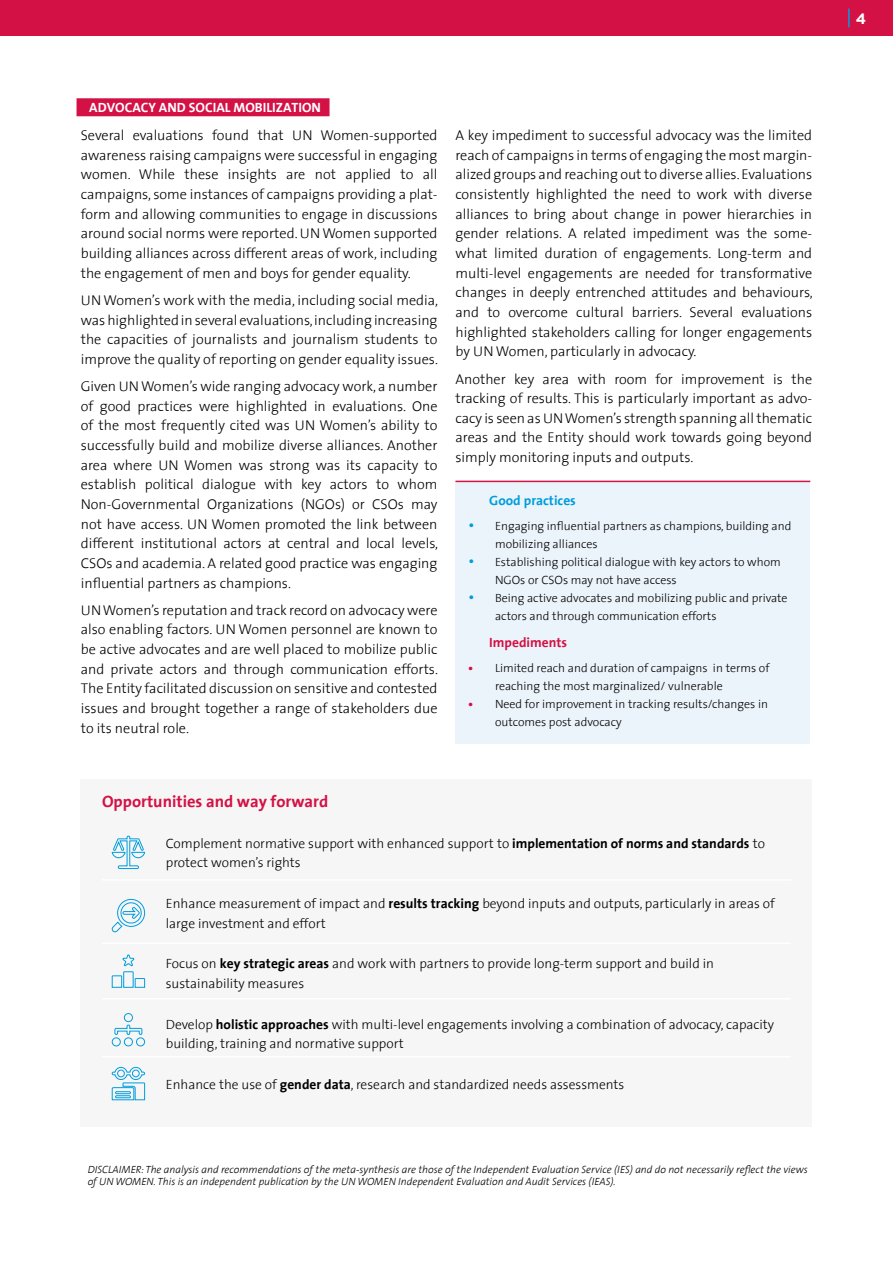
<style>
.page{position:relative;width:893px;height:1263px;background:#fff}
.page>*{position:absolute;margin:0;border:0;box-sizing:border-box;transform-origin:0 0}
.t1{font:700 16.5px "The Sans";color:#d31145}
.t2{font:700 15px "Gotham";color:#fff}
.t3{font:300 14.25px/19.6px "The Sans";color:#000;text-align:justify}
.t4{font:300 13.5px/19.5px "The Sans";color:#000}
.t5{font:700 13.5px "The Sans";color:#fff}
.t6{font:700 13.5px "The Sans";color:#009ddc}
.t7{font:700 13.5px "The Sans";color:#d31145}
.t8{font:300 12px/18px "The Sans";color:#000}
.t9{font:italic 300 10.5px/12px "The Sans";color:#000}
.s1{font-family:"Gotham";font-weight:500;font-size:13.5px;color:#009ddc}
.s2{font-weight:700;color:#d31145}
.s3{font-weight:700}
</style>
<div class="page">
<div style="left:0;top:0;width:893px;height:36px;background:#d31145"></div>
<svg style="left:848px;top:9px;width:2px;height:18px"></svg>
<div style="left:77px;top:98px;width:253px;height:18px;background:#d31145"></div>
<div style="left:455px;top:481px;width:355px;height:263px;background:#ecf4fb"></div>
<hr style="left:455px;top:481px;width:355px;height:1px;background:#d31145">
<div style="left:81px;top:779px;width:731px;height:348px;background:#f6f6f6"></div>
<svg style="left:112px;top:835px;width:33px;height:34px"></svg>
<svg style="left:112px;top:954px;width:33px;height:34px"></svg>
<svg style="left:111px;top:899px;width:34px;height:34px"></svg>
<svg style="left:114px;top:1024px;width:29px;height:11px"></svg>
<div style="left:112px;top:1037px;width:9px;height:9px;border:1px solid #009ddc;border-radius:50%"></div>
<div style="left:136px;top:1037px;width:9px;height:9px;border:1px solid #009ddc;border-radius:50%"></div>
<div style="left:124px;top:1037px;width:9px;height:9px;border:1px solid #009ddc;border-radius:50%"></div>
<div style="left:124px;top:1013px;width:9px;height:9px;border:1px solid #009ddc;border-radius:50%"></div>
<svg style="left:112px;top:1067px;width:33px;height:33px"></svg>
<hr style="left:102px;top:879px;width:689px;height:2px;background:#fff">
<hr style="left:102px;top:942px;width:689px;height:2px;background:#fff">
<hr style="left:102px;top:998px;width:689px;height:1px;background:#fff">
<hr style="left:102px;top:1056px;width:689px;height:1px;background:#fff">
<p class="t5" style="left:89px;top:96px;width:233px">ADVOCACY AND SOCIAL MOBILIZATION</p>
<p class="t3" style="left:81px;top:125px;width:358px">Several evaluations found that UN Women-supported awareness raising campaigns were successful in engaging women. While these insights are not applied to all campaigns, some instances of campaigns providing a plat&shy;form and allowing communities to engage in discussions around social norms were reported. UN Women supported building alliances across different areas of work, including the engagement of men and boys for gender equality.</p>
<p class="t3" style="left:81px;top:290px;width:359px">UN Women’s work with the media, including social media, was highlighted in several evaluations, including increasing the capacities of journalists and journalism students to improve the quality of reporting on gender equality issues.</p>
<p class="t3" style="left:81px;top:376px;width:359px">Given UN Women’s wide ranging advocacy work, a number of good practices were highlighted in evaluations. One of the most frequently cited was UN Women’s ability to successfully build and mobilize diverse alliances. Another area where UN Women was strong was its capacity to establish political dialogue with key actors to whom Non-Governmental Organizations (NGOs) or CSOs may not have access. UN Women promoted the link between different institutional actors at central and local levels, CSOs and academia. A related good practice was engaging influential partners as champions.</p>
<p class="t3" style="left:81px;top:600px;width:359px">UN Women’s reputation and track record on advocacy were also enabling factors. UN Women personnel are known to be active advocates and are well placed to mobilize public and private actors and through communication efforts.<br>The Entity facilitated discussion on sensitive and contested issues and brought together a range of stakeholders due to its neutral role.</p>
<p class="t3" style="left:455px;top:125px;width:359px">A key impediment to successful advocacy was the limited reach of campaigns in terms of engaging the most margin&shy;alized groups and reaching out to diverse allies. Evaluations consistently highlighted the need to work with diverse alliances to bring about change in power hierarchies in gender relations. A related impediment was the some&shy;what limited duration of engagements. Long-term and multi-level engagements are needed for transformative changes in deeply entrenched attitudes and behaviours, and to overcome cultural barriers. Several evaluations highlighted stakeholders calling for longer engagements by UN Women, particularly in advocacy.</p>
<p class="t3" style="left:455px;top:368px;width:358px">Another key area with room for improvement is the tracking of results. This is particularly important as advo&shy;cacy is seen as UN Women’s strength spanning all thematic areas and the Entity should work towards going beyond simply monitoring inputs and outputs.</p>
<p class="t6" style="left:489px;top:489px;width:88px">Good practices</p>
<p class="t8" style="left:495px;top:517px;width:298px;text-indent:-27px"><span class="s1">•</span> Engaging influential partners as champions, building and mobilizing alliances</p>
<p class="t8" style="left:495px;top:553px;width:287px;text-indent:-27px"><span class="s1">•</span> Establishing political dialogue with key actors to whom<br>NGOs or CSOs may not have access</p>
<p class="t8" style="left:495px;top:589px;width:294px;text-indent:-27px"><span class="s1">•</span> Being active advocates and mobilizing public and private actors and through communication efforts</p>
<p class="t7" style="left:489px;top:631px;width:79px">Impediments</p>
<p class="t8" style="left:495px;top:659px;width:276px;text-indent:-27px"><span class="s2">•</span> Limited reach and duration of campaigns in terms of reaching the most marginalized/ vulnerable</p>
<p class="t8" style="left:495px;top:695px;width:275px;text-indent:-27px"><span class="s2">•</span> Need for improvement in tracking results/changes in outcomes post advocacy</p>
<p class="t1" style="left:102px;top:788px;width:228px">Opportunities and way forward</p>
<p class="t4" style="left:166px;top:833px;width:601px">Complement normative support with enhanced support to <span class="s3">implementation of norms and standards</span> to protect women’s rights</p>
<p class="t4" style="left:166px;top:893px;width:610px">Enhance measurement of impact and <span class="s3">results tracking</span> beyond inputs and outputs, particularly in areas of large investment and effort</p>
<p class="t4" style="left:166px;top:953px;width:550px">Focus on <span class="s3">key strategic areas</span> and work with partners to provide long-term support and build in sustainability measures</p>
<p class="t4" style="left:166px;top:1014px;width:610px">Develop <span class="s3">holistic approaches</span> with multi-level engagements involving a combination of advocacy, capacity building, training and normative support</p>
<p class="t4" style="left:166px;top:1074px;width:460px">Enhance the use of <span class="s3">gender data</span>, research and standardized needs assessments</p>
<p class="t9" style="left:88px;top:1163px;width:722px">DISCLAIMER: The analysis and recommendations of the meta-synthesis are those of the Independent Evaluation Service (IES) and do not necessarily reflect the views of UN WOMEN. This is an independent publication by the UN WOMEN Independent Evaluation and Audit Services (IEAS).</p>
<p class="t2" style="left:856px;top:9px;width:12px">4</p>
</div>
